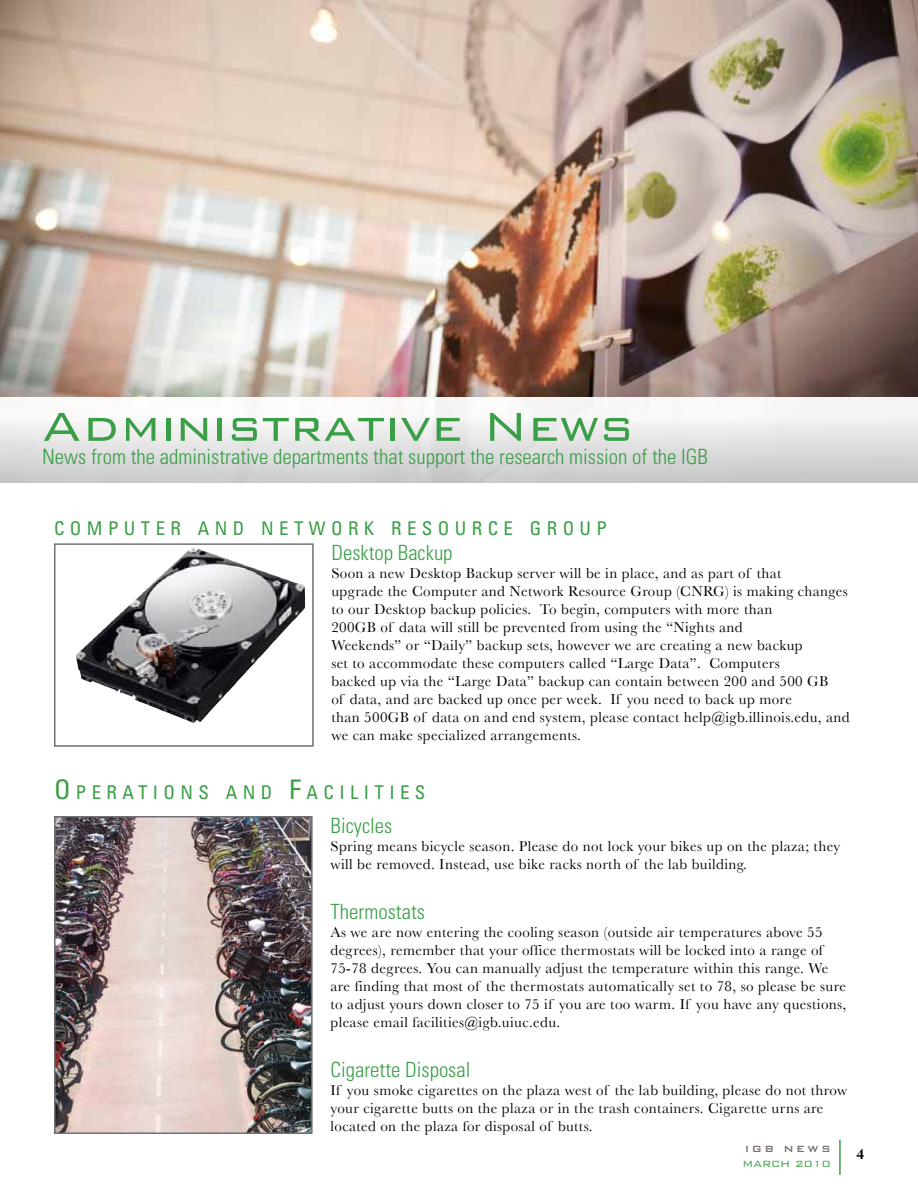
<style>
.page{position:relative;width:918px;height:1188px;background:#fff}
.page>*{position:absolute;margin:0;border:0;box-sizing:border-box;transform-origin:0 0}
.t1{font:300 54px "Bank Gothic";color:#3a9e47}
.t2{font:300 condensed 21px "Univers";color:#3a9e47}
.t3{font:condensed 18.9px "Univers";letter-spacing:.285em;color:#3a9e47}
.t4{font:15px/18px "Baskerville";letter-spacing:.025em;color:#000}
.t5{font:700 15px "Adobe Caslon Pro";color:#000}
.t6{font:300 12px "Bank Gothic";color:#3a9e47}
.t7{font:500 12px "Bank Gothic";letter-spacing:.2em;color:#78716e}
.s1{font-size:27px}
</style>
<div class="page">
<img style="left:0;top:0;width:918px;height:398px">
<div style="left:0;top:398px;width:918px;height:85px;background:linear-gradient(to bottom,#fff,#c8c8ca)"></div>
<hr style="left:839px;top:1140px;width:2px;height:35px;background:#3a9e47">
<img style="left:57px;top:819px;width:253px;height:312px">
<div style="left:54px;top:816px;width:259px;height:318px;border:2px solid #717073"></div>
<img style="left:76px;top:547px;width:228px;height:176px">
<div style="left:54px;top:543px;width:260px;height:204px;border:2px solid #717073"></div>
<h1 class="t1" style="left:42px;top:385px;width:593px">Administrative News</h1>
<h2 class="t2" style="left:42px;top:444px;width:667px">News from the administrative departments that support the research mission of the IGB</h2>
<p class="t3" style="left:54px;top:517px;width:17px">COMPUTE</p>
<p class="t3" style="left:171px;top:517px;width:106px">RAN DNET</p>
<p class="t3" style="left:309px;top:517px;width:114px">WO RK RESOU</p>
<p class="t3" style="left:472px;top:517px;width:29px">R CE</p>
<p class="t3" style="left:530px;top:517px;width:48px">GROUP</p>
<h2 class="t2" style="left:331px;top:540px;width:123px">Desktop Backup</h2>
<p class="t4" style="left:331px;top:564px;width:520px">Soon a new Desktop Backup server will be in place, and as part of that<br>upgrade the Computer and Network Resource Group (CNRG) is making changes to our Desktop backup policies. To begin, computers with more than<br>200GB of data will still be prevented from using the “Nights and<br>Weekends” or “Daily” backup sets, however we are creating a new backup<br>set to accommodate these computers called “Large Data”. Computers<br>backed up via the “Large Data” backup can contain between 200 and 500 GB<br>of data, and are backed up once per week. If you need to back up more<br>than 500GB of data on and end system, please contact help@igb.illinois.edu, and we can make specialized arrangements.</p>
<p class="t3" style="left:54px;top:780px;width:84px"><span class="s1">O</span>PE RATIONS</p>
<p class="t3" style="left:226px;top:780px;width:94px">AN D <span class="s1">F</span>ACI</p>
<p class="t3" style="left:350px;top:780px;width:27px">L ITIES</p>
<h2 class="t2" style="left:331px;top:813px;width:63px">Bicycles</h2>
<p class="t4" style="left:331px;top:837px;width:511px">Spring means bicycle season. Please do not lock your bikes up on the plaza; they will be removed. Instead, use bike racks north of the lab building.</p>
<h2 class="t2" style="left:331px;top:899px;width:96px">Thermostats</h2>
<p class="t4" style="left:331px;top:923px;width:517px">As we are now entering the cooling season (outside air temperatures above 55 degrees), remember that your office thermostats will be locked into a range of 75-78 degrees. You can manually adjust the temperature within this range. We are finding that most of the thermostats automatically set to 78, so please be sure to adjust yours down closer to 75 if you are too warm. If you have any questions, please email facilities@igb.uiuc.edu.</p>
<h2 class="t2" style="left:331px;top:1057px;width:141px">Cigarette Disposal</h2>
<p class="t4" style="left:331px;top:1081px;width:518px">If you smoke cigarettes on the plaza west of the lab building, please do not throw your cigarette butts on the plaza or in the trash containers. Cigarette urns are located on the plaza for disposal of butts.</p>
<p class="t7" style="left:745px;top:1140px;width:88px">IGB NEWS</p>
<p class="t6" style="left:743px;top:1155px;width:90px">MARCH 2010</p>
<p class="t5" style="left:856px;top:1145px;width:9px">4</p>
</div>
